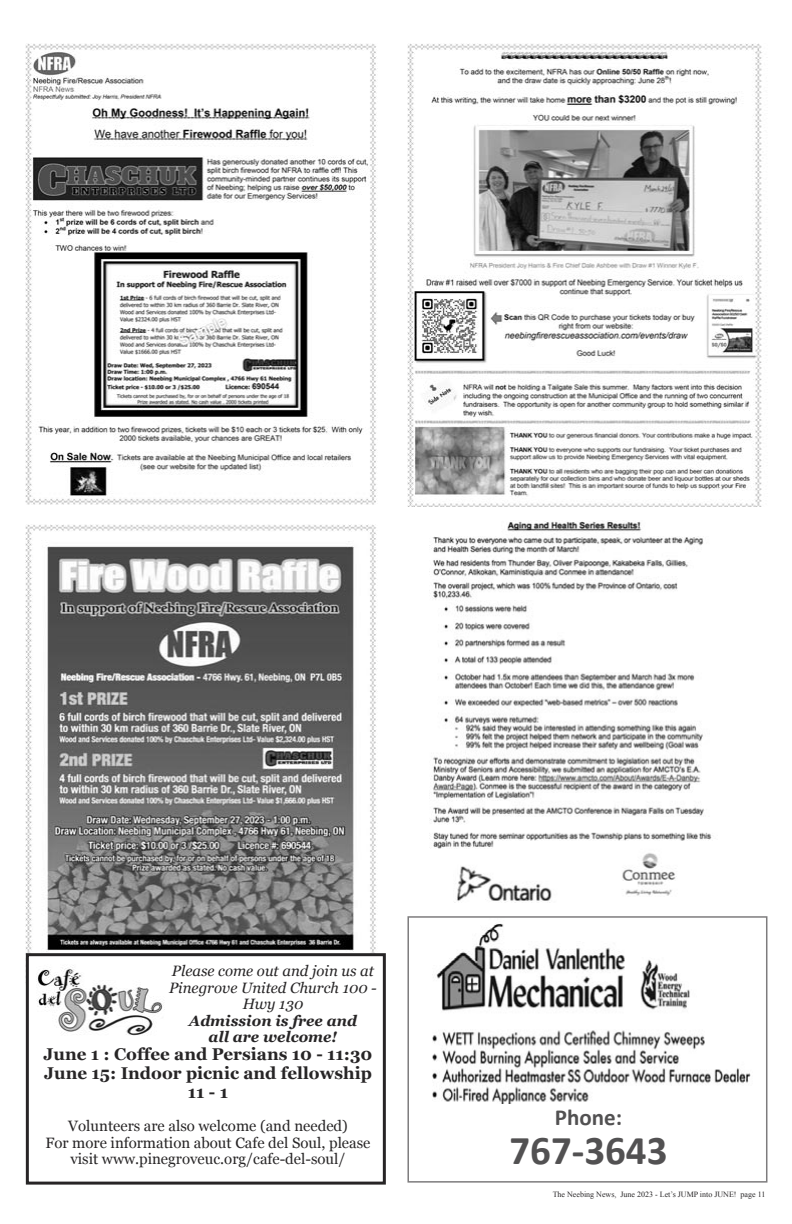
<style>
.page{position:relative;width:792px;height:1224px;background:#fff}
.page>*{position:absolute;margin:0;border:0;box-sizing:border-box;transform-origin:0 0}
.t1{font:700 41px "Calibri";color:#525152}
.t2{font:700 23px "Calibri";color:#525152}
.t3{font:700 17px/18.7px "Georgia";color:#272526;text-align:center}
.t4{font:15px/16.5px "Georgia";color:#272526;text-align:center}
.t5{font:italic 15px/16.5px "Georgia";color:#272526;text-align:center}
.t6{font:italic 700 15px "Georgia";color:#272526}
.t7{font:8px "Times New Roman";color:#272526}
</style>
<div class="page">
<img style="left:429px;top:521px;width:283px;height:382px">
<img style="left:26px;top:43px;width:352px;height:462px">
<img style="left:26px;top:524px;width:352px;height:429px">
<img style="left:407px;top:43px;width:355px;height:464px">
<div style="left:26px;top:953px;width:360px;height:232px;border:3px solid #272526"></div>
<img style="left:37px;top:968px;width:128px;height:68px">
<img style="left:432px;top:923px;width:319px;height:181px">
<div style="left:407px;top:916px;width:360px;height:267px;border:2px solid #7d7c7d"></div>
<p class="t5" style="left:172px;top:963px;width:204px">Please come out and join us at</p>
<p class="t5" style="left:169px;top:979px;width:209px">Pinegrove United Church 100 -<br>Hwy 130</p>
<p class="t6" style="left:189px;top:1012px;width:170px">Admission is free and</p>
<p class="t6" style="left:209px;top:1028px;width:130px">all are welcome!</p>
<p class="t3" style="left:44px;top:1045px;width:331px">June 1 : Coffee and Persians 10 - 11:30</p>
<p class="t3" style="left:44px;top:1064px;width:329px">June 15: Indoor picnic and fellowship<br>11 - 1</p>
<p class="t4" style="left:68px;top:1118px;width:281px">Volunteers are also welcome (and needed)</p>
<p class="t4" style="left:45px;top:1134px;width:327px">For more information about Cafe del Soul, please visit www.pinegroveuc.org/cafe-del-soul/</p>
<p class="t2" style="left:555px;top:1103px;width:69px">Phone:</p>
<p class="t1" style="left:509px;top:1125px;width:160px">767-3643</p>
<p class="t7" style="left:553px;top:1190px;width:214px">The Neebing News, June 2023 - Let’s JUMP into JUNE! page 11</p>
</div>
